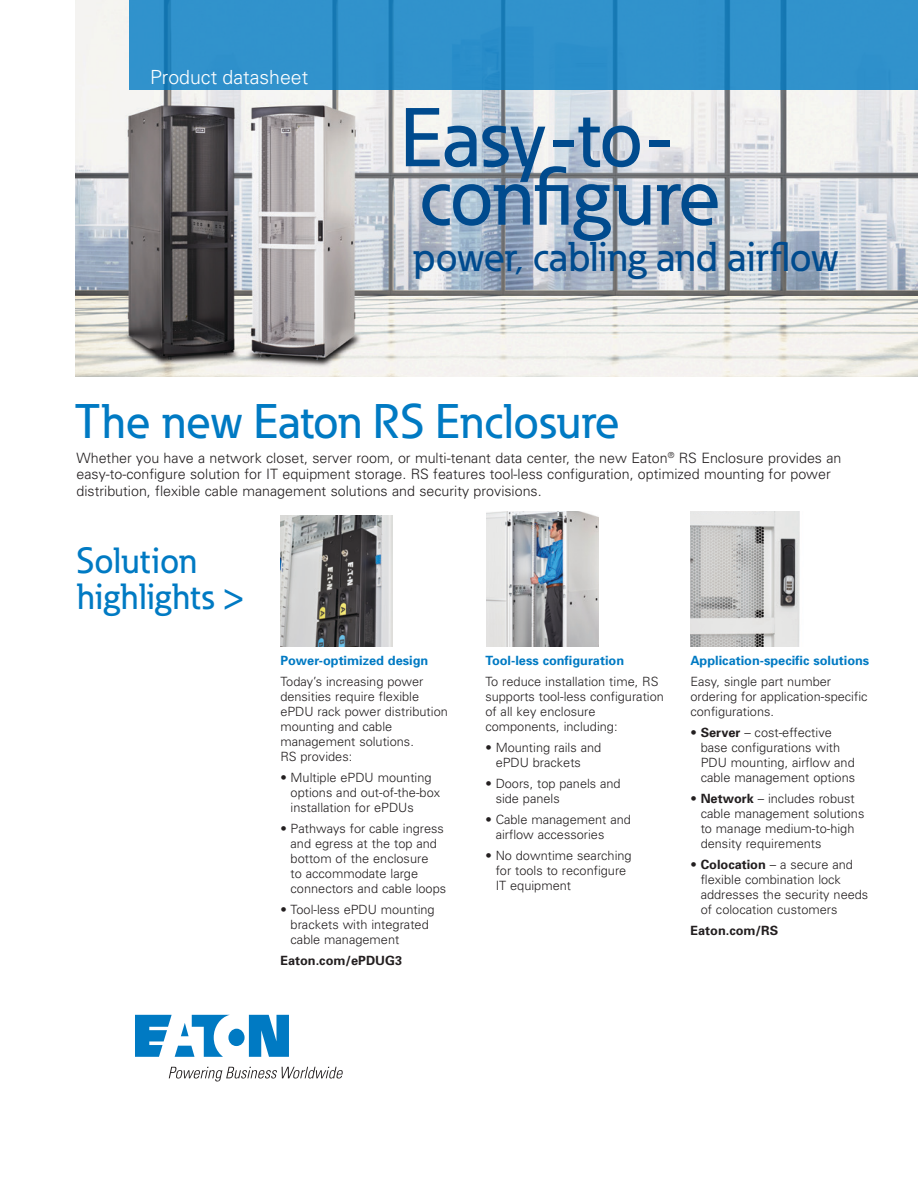
<style>
.page{position:relative;width:918px;height:1188px;background:#fff}
.page>*{position:absolute;margin:0;border:0;box-sizing:border-box;transform-origin:0 0}
._01_Headline___ADJ_C{font:500 82.2px/58.5px "Eaton";letter-spacing:-.005em;color:#004b8e}
._01_Headline___ADJ_C-2{font:500 48px "Eaton";color:#007ac3}
._01_Headline___ADJ_C-3{font:500 41.1px "Eaton";color:#004b8e}
._01_Overview__11_pt{font:500 36px "Eaton";letter-spacing:.01em;color:#007ac3}
._00_Product__Line_2{font:300 19.5px "Univers";color:#fff}
._01_Overview__11_pt-2{font:300 14.25px/16.5px "Univers";color:#231f20}
._01_Overview__11_pt-3{font:300 12.75px/15px "Univers";color:#231f20}
._01_Overview__11_pt-4{font:700 12.75px "Univers";color:#007ac3}
._01_Overview__11_pt-5{font:700 12.75px "Univers";color:#231f20}
.s1{font-weight:700}
</style>
<div class="page">
<img style="left:75px;top:0;width:843px;height:377px">
<img style="left:280px;top:515px;width:113px;height:131px">
<img style="left:486px;top:511px;width:112px;height:135px">
<img style="left:691px;top:511px;width:109px;height:135px">
<div style="left:129px;top:0;width:789px;height:90px;background:#3192cc"></div>
<svg style="left:135px;top:1015px;width:154px;height:42px"></svg>
<svg style="left:169px;top:1067px;width:174px;height:14px"></svg>
<p class="_00_Product__Line_2" style="left:150px;top:66px;width:160px">Product datasheet</p>
<p class="_01_Headline___ADJ_C" style="left:400px;top:108px;width:322px">Easy-to&shy;configure</p>
<p class="_01_Headline___ADJ_C-3" style="left:413px;top:231px;width:427px">power, cabling and airflow</p>
<p class="_01_Headline___ADJ_C-2" style="left:75px;top:392px;width:546px">The new Eaton RS Enclosure</p>
<p class="_01_Overview__11_pt-2" style="left:76px;top:450px;width:767px">Whether you have a network closet, server room, or multi-tenant data center, the new Eaton<sup>®</sup> RS Enclosure provides an easy-to-configure solution for IT equipment storage. RS features tool-less configuration, optimized mounting for power distribution, flexible cable management solutions and security provisions.</p>
<p class="_01_Overview__11_pt" style="left:76px;top:539px;width:122px">Solution</p>
<p class="_01_Overview__11_pt" style="left:76px;top:575px;width:169px">highlights &gt;</p>
<p class="_01_Overview__11_pt-4" style="left:280px;top:653px;width:149px">Power-optimized design</p>
<p class="_01_Overview__11_pt-3" style="left:280px;top:674px;width:169px">Today’s increasing power densities require flexible ePDU rack power distribution mounting and cable management solutions.<br>RS provides:</p>
<p class="_01_Overview__11_pt-3" style="left:291px;top:770px;width:151px;text-indent:-10px">• Multiple ePDU mounting options and out-of-the-box installation for ePDUs</p>
<p class="_01_Overview__11_pt-3" style="left:291px;top:821px;width:157px;text-indent:-10px">• Pathways for cable ingress and egress at the top and bottom of the enclosure<br>to accommodate large connectors and cable loops</p>
<p class="_01_Overview__11_pt-3" style="left:291px;top:902px;width:146px;text-indent:-10px">• Tool-less ePDU mounting brackets with integrated cable management</p>
<p class="_01_Overview__11_pt-5" style="left:280px;top:953px;width:123px">Eaton.com/ePDUG3</p>
<p class="_01_Overview__11_pt-4" style="left:485px;top:653px;width:140px">Tool-less configuration</p>
<p class="_01_Overview__11_pt-3" style="left:485px;top:674px;width:180px">To reduce installation time, RS supports tool-less configuration of all key enclosure components, including:</p>
<p class="_01_Overview__11_pt-3" style="left:496px;top:740px;width:107px;text-indent:-10px">• Mounting rails and ePDU brackets</p>
<p class="_01_Overview__11_pt-3" style="left:496px;top:776px;width:127px;text-indent:-10px">• Doors, top panels and side panels</p>
<p class="_01_Overview__11_pt-3" style="left:496px;top:812px;width:137px;text-indent:-10px">• Cable management and airflow accessories</p>
<p class="_01_Overview__11_pt-3" style="left:496px;top:848px;width:138px;text-indent:-10px">• No downtime searching for tools to reconfigure<br>IT equipment</p>
<p class="_01_Overview__11_pt-4" style="left:690px;top:653px;width:180px">Application-specific solutions</p>
<p class="_01_Overview__11_pt-3" style="left:690px;top:674px;width:179px">Easy, single part number ordering for application-specific configurations.</p>
<p class="_01_Overview__11_pt-3" style="left:701px;top:725px;width:156px;text-indent:-10px">• <span class="s1">Server</span> – cost-effective base configurations with<br>PDU mounting, airflow and cable management options</p>
<p class="_01_Overview__11_pt-3" style="left:701px;top:791px;width:165px;text-indent:-10px">• <span class="s1">Network</span> – includes robust cable management solutions to manage medium-to-high density requirements</p>
<p class="_01_Overview__11_pt-3" style="left:701px;top:857px;width:169px;text-indent:-10px">• <span class="s1">Colocation</span> – a secure and flexible combination lock addresses the security needs of colocation customers</p>
<p class="_01_Overview__11_pt-5" style="left:690px;top:923px;width:89px">Eaton.com/RS</p>
</div>
